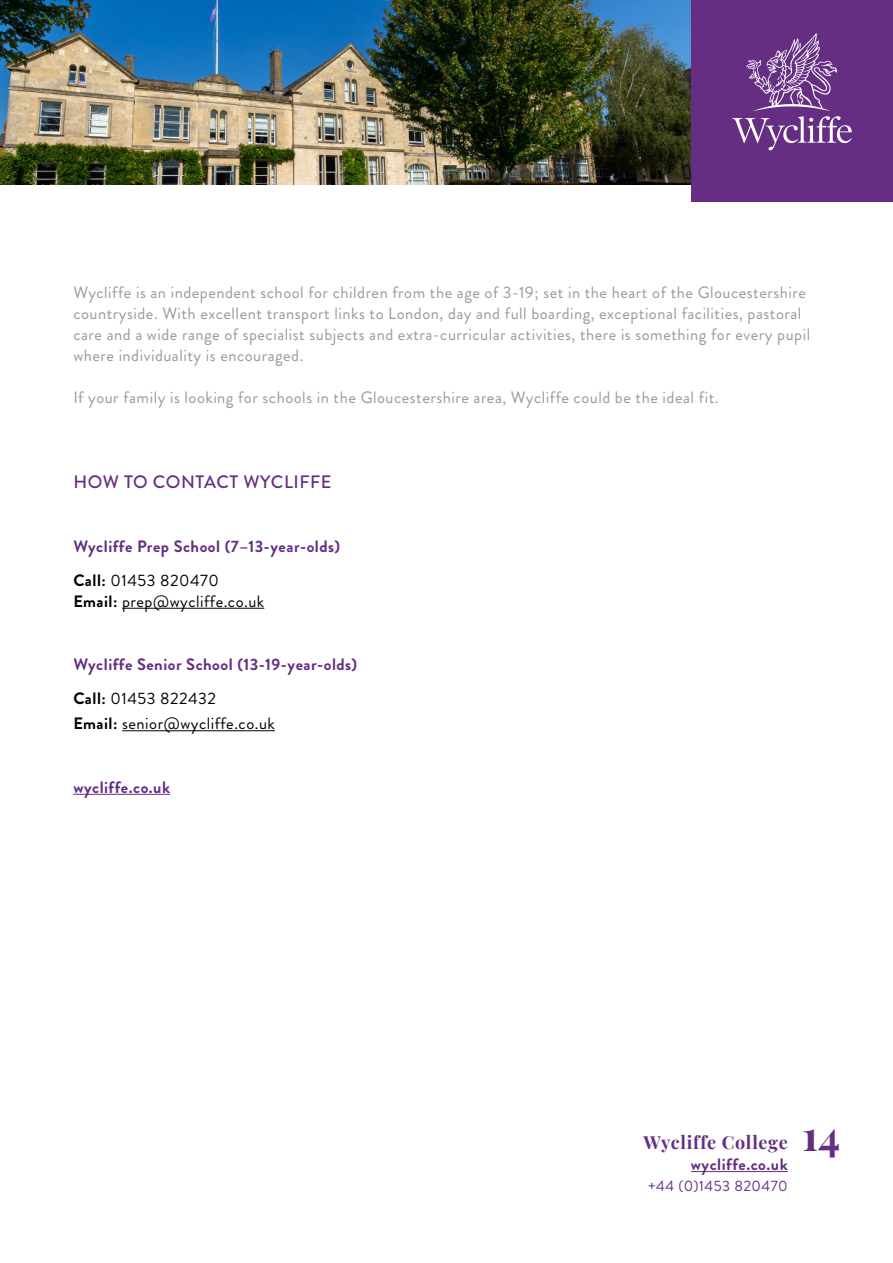
<style>
.page{position:relative;width:893px;height:1263px;background:#fff}
.page>*{position:absolute;margin:0;border:0;box-sizing:border-box;transform-origin:0 0}
.t1{font:700 42px "Playfair Display";color:#652e83}
.t2{font:500 18px "Brandon Grotesque";letter-spacing:.03em;color:#652e83}
.t3{font:700 18px "Playfair Display";letter-spacing:.04em;color:#652e83}
.t4{font:16.5px/21px "Brandon Grotesque";letter-spacing:.03em;color:#999}
.t5{font:700 16.5px/33.8px "Brandon Grotesque";letter-spacing:.03em;color:#652e83}
.t6{font:16.5px "Brandon Grotesque";letter-spacing:.03em;color:#000}
.t7{font:15px "Brandon Grotesque";letter-spacing:.03em;color:#652e83}
.s1{color:#000}
.s2{font-weight:400;color:#000}
.s3{font-weight:700}
</style>
<div class="page">
<hr style="left:122px;top:608px;width:142px;height:1px;background:#000">
<hr style="left:122px;top:730px;width:153px;height:1px;background:#000">
<hr style="left:73px;top:794px;width:97px;height:1px;background:#652e83">
<img style="left:0;top:0;width:692px;height:184px">
<div style="left:692px;top:0;width:201px;height:202px;background:#652e83"></div>
<hr style="left:691px;top:1171px;width:97px;height:1px;background:#652e83">
<svg style="left:732px;top:33px;width:120px;height:117px"></svg>
<p class="t4" style="left:73px;top:284px;width:738px">Wycliffe is an independent school for children from the age of 3-19; set in the heart of the Gloucestershire countryside. With excellent transport links to London, day and full boarding, exceptional facilities, pastoral care and a wide range of specialist subjects and extra-curricular activities, there is something for every pupil where individuality is encouraged.</p>
<p class="t4" style="left:73px;top:389px;width:647px">If your family is looking for schools in the Gloucestershire area, Wycliffe could be the ideal fit.</p>
<p class="t2" style="left:73px;top:475px;width:260px">HOW TO CONTACT WYCLIFFE</p>
<p class="t5" style="left:73px;top:532px;width:268px">Wycliffe Prep School (7–13-year-olds)<br><span class="s1">Call:</span> <span class="s2">01453 820470</span></p>
<p class="t6" style="left:73px;top:595px;width:192px"><span class="s3">Email:</span> prep@wycliffe.co.uk</p>
<p class="t5" style="left:73px;top:650px;width:285px">Wycliffe Senior School (13-19-year-olds)<br><span class="s1">Call:</span> <span class="s2">01453 822432</span></p>
<p class="t6" style="left:73px;top:717px;width:203px"><span class="s3">Email:</span> senior@wycliffe.co.uk</p>
<p class="t5" style="left:73px;top:772px;width:98px">wycliffe.co.uk</p>
<p class="t3" style="left:644px;top:1135px;width:146px">Wycliffe College</p>
<p class="t5" style="left:691px;top:1150px;width:98px">wycliffe.co.uk</p>
<p class="t7" style="left:648px;top:1181px;width:141px">+44 (0)1453 820470</p>
<h1 class="t1" style="left:802px;top:1118px;width:40px">14</h1>
</div>
